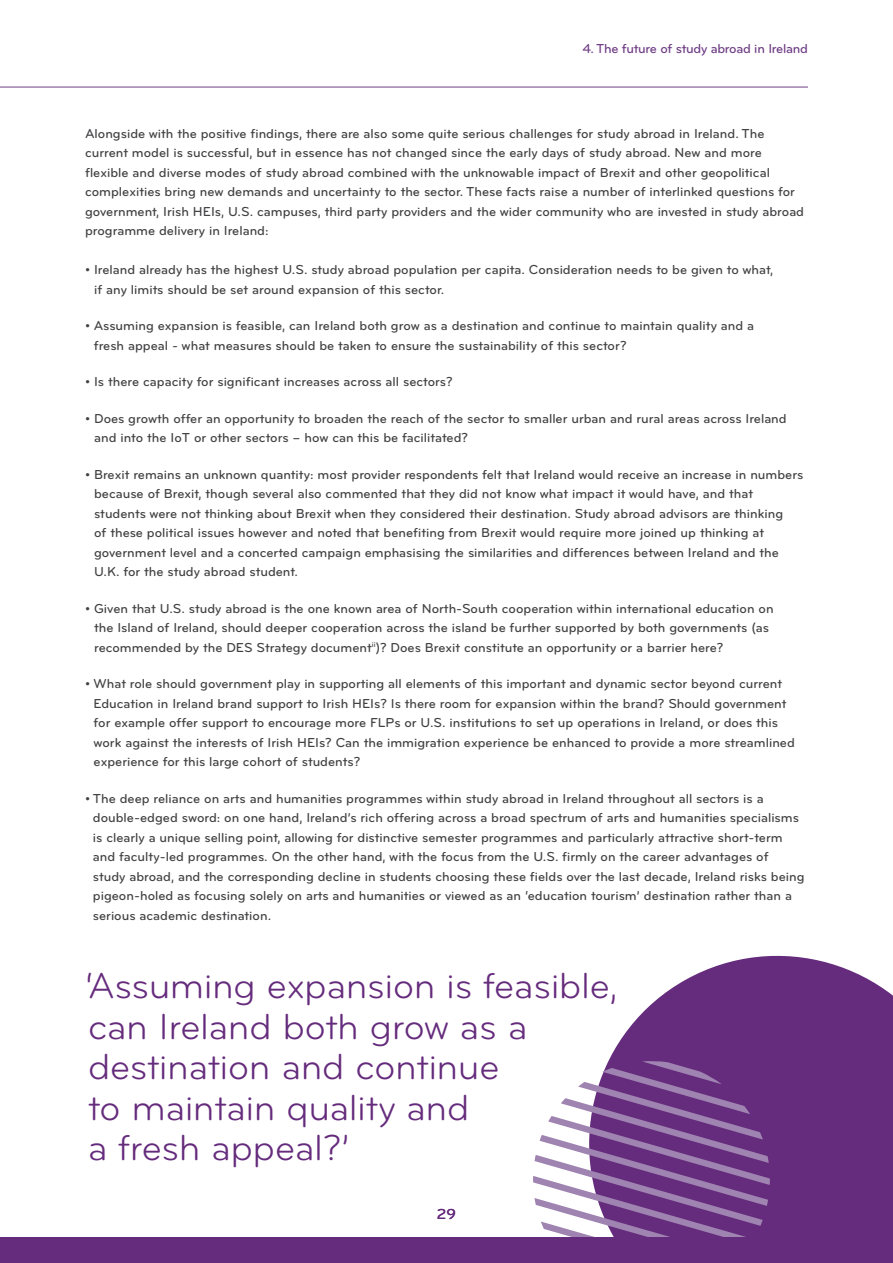
<style>
.page{position:relative;width:893px;height:1263px;background:#fff}
.page>*{position:absolute;margin:0;border:0;box-sizing:border-box;transform-origin:0 0}
.t1{font:37.5px/40.5px "Bryant Pro";color:#652b7c}
.t2{font:500 15px "Bryant Pro";color:#652b7c}
.t3{font:500 13.5px/19.5px "Bryant Pro";color:#414042}
.t4{font:500 13.5px "Bryant Pro";letter-spacing:-.02em;color:#6f3d85}
</style>
<div class="page">
<svg style="left:608px;top:955px;width:285px;height:282px;background:#79478d"></svg>
<svg style="left:533px;top:1061px;width:237px;height:176px"></svg>
<div style="left:0;top:1237px;width:893px;height:26px;background:#652b7c"></div>
<hr style="left:0;top:87px;width:808px;height:1px;background:#6f3d85">
<p class="t4" style="left:582px;top:40px;width:227px">4. The future of study abroad in Ireland</p>
<p class="t3" style="left:85px;top:123px;width:721px">Alongside with the positive findings, there are also some quite serious challenges for study abroad in Ireland. The current model is successful, but in essence has not changed since the early days of study abroad. New and more flexible and diverse modes of study abroad combined with the unknowable impact of Brexit and other geopolitical complexities bring new demands and uncertainty to the sector. These facts raise a number of interlinked questions for government, Irish HEIs, U.S. campuses, third party providers and the wider community who are invested in study abroad programme delivery in Ireland:</p>
<p class="t3" style="left:94px;top:260px;width:681px;text-indent:-9px">• Ireland already has the highest U.S. study abroad population per capita. Consideration needs to be given to what, if any limits should be set around expansion of this sector.</p>
<p class="t3" style="left:94px;top:316px;width:662px;text-indent:-9px">• Assuming expansion is feasible, can Ireland both grow as a destination and continue to maintain quality and a fresh appeal - what measures should be taken to ensure the sustainability of this sector?</p>
<p class="t3" style="left:85px;top:372px;width:369px">• Is there capacity for significant increases across all sectors?</p>
<p class="t3" style="left:94px;top:408px;width:694px;text-indent:-9px">• Does growth offer an opportunity to broaden the reach of the sector to smaller urban and rural areas across Ireland and into the IoT or other sectors – how can this be facilitated?</p>
<p class="t3" style="left:94px;top:464px;width:711px;text-indent:-9px">• Brexit remains an unknown quantity: most provider respondents felt that Ireland would receive an increase in numbers because of Brexit, though several also commented that they did not know what impact it would have, and that students were not thinking about Brexit when they considered their destination. Study abroad advisors are thinking<br>of these political issues however and noted that benefiting from Brexit would require more joined up thinking at government level and a concerted campaign emphasising the similarities and differences between Ireland and the U.K. for the study abroad student.</p>
<p class="t3" style="left:94px;top:598px;width:681px;text-indent:-9px">• Given that U.S. study abroad is the one known area of North-South cooperation within international education on the Island of Ireland, should deeper cooperation across the island be further supported by both governments (as recommended by the DES Strategy document<sup>ii</sup>)? Does Brexit constitute an opportunity or a barrier here?</p>
<p class="t3" style="left:94px;top:674px;width:703px;text-indent:-9px">• What role should government play in supporting all elements of this important and dynamic sector beyond current Education in Ireland brand support to Irish HEIs? Is there room for expansion within the brand? Should government for example offer support to encourage more FLPs or U.S. institutions to set up operations in Ireland, or does this work against the interests of Irish HEIs? Can the immigration experience be enhanced to provide a more streamlined experience for this large cohort of students?</p>
<p class="t3" style="left:93px;top:788px;width:713px;text-indent:-8px">• The deep reliance on arts and humanities programmes within study abroad in Ireland throughout all sectors is a double-edged sword: on one hand, Ireland’s rich offering across a broad spectrum of arts and humanities specialisms is clearly a unique selling point, allowing for distinctive semester programmes and particularly attractive short-term and faculty-led programmes. On the other hand, with the focus from the U.S. firmly on the career advantages of<br>study abroad, and the corresponding decline in students choosing these fields over the last decade, Ireland risks being pigeon-holed as focusing solely on arts and humanities or viewed as an ‘education tourism’ destination rather than a serious academic destination.</p>
<h1 class="t1" style="left:85px;top:966px;width:534px">‘Assuming expansion is feasible, can Ireland both grow as a destination and continue<br>to maintain quality and<br>a fresh appeal?’</h1>
<p class="t2" style="left:437px;top:1205px;width:21px">29</p>
</div>
